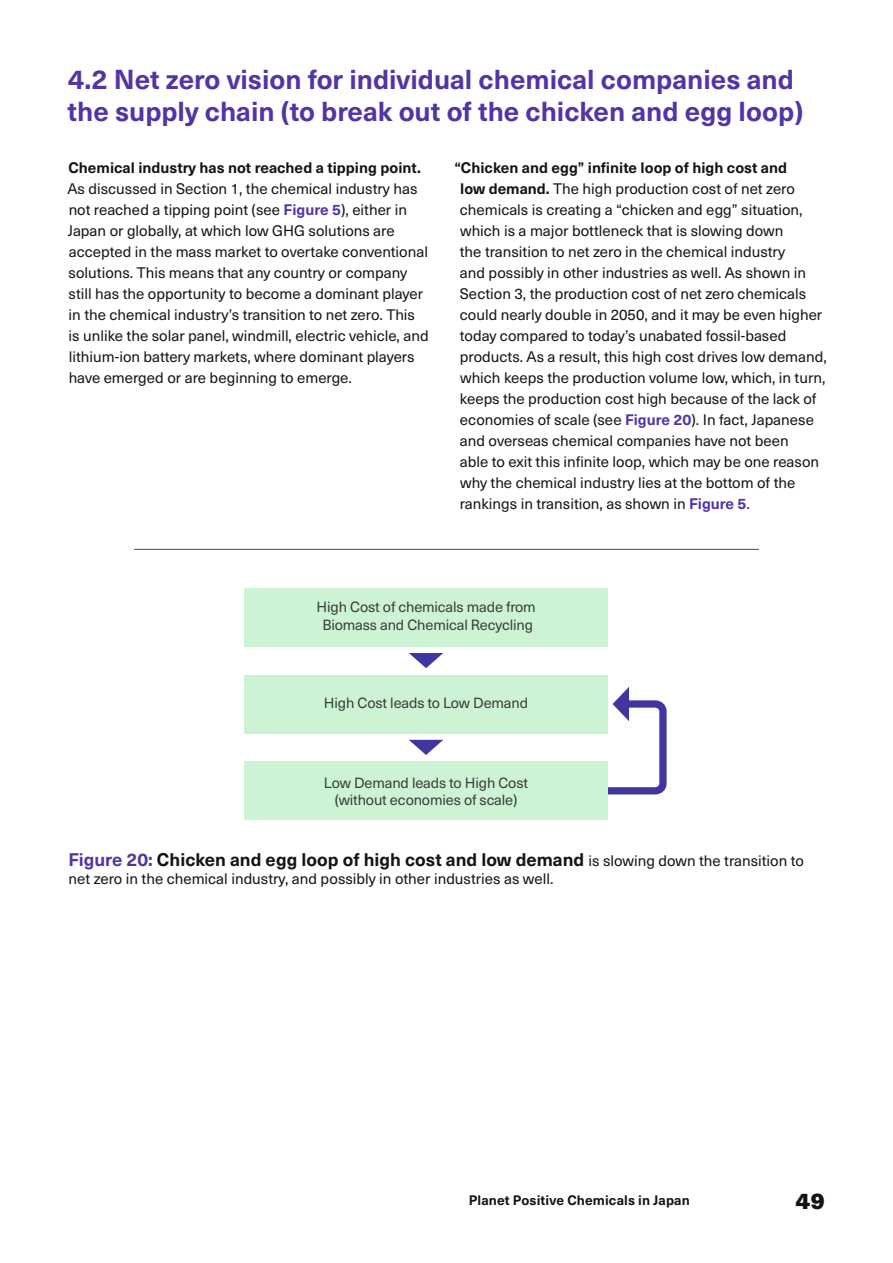
<style>
.page{position:relative;width:893px;height:1263px;background:#fff}
.page>*{position:absolute;margin:0;border:0;box-sizing:border-box;transform-origin:0 0}
.t1{font:700 27px/32.4px "Neue Haas Unica W1 G";color:#5234a6}
.t2{font:900 22.5px "Neue Haas Unica W1 G";color:#141414}
.t3{font:700 18px "Neue Haas Unica W1 G";color:#141414}
.t4{font:15px/21px "Neue Haas Unica W1 G";color:#141414}
.t5{font:700 15px "Neue Haas Unica W1 G";color:#141414}
.t6{font:14.55px/17.4px "Neue Haas Unica W1 G";letter-spacing:-.01em;color:#3c3c3b;text-align:center}
.t7{font:700 13.5px "Neue Haas Unica W1 G";letter-spacing:.005em;color:#141414}
.s1{font-weight:700;color:#5234a6}
.s2{font-weight:700}
.s3{color:#5234a6}
.s4{font-weight:400;font-size:15px}
</style>
<div class="page">
<div style="left:244px;top:588px;width:364px;height:58px;background:#ccf3d4"></div>
<div style="left:244px;top:675px;width:364px;height:58px;background:#ccf3d4"></div>
<div style="left:244px;top:762px;width:364px;height:58px;background:#ccf3d4"></div>
<svg style="left:409px;top:653px;width:34px;height:15px"></svg>
<svg style="left:409px;top:740px;width:34px;height:15px"></svg>
<svg style="left:586px;top:687px;width:81px;height:108px"></svg>
<hr style="left:134px;top:549px;width:625px;height:1px;background:#5234a6">
<h1 class="t1" style="left:67px;top:61px;width:737px">4.2 Net zero vision for individual chemical companies and the supply chain (to break out of the chicken and egg loop)</h1>
<p class="t5" style="left:68px;top:156px;width:354px">Chemical industry has not reached a tipping point.</p>
<p class="t4" style="left:68px;top:177px;width:363px">As discussed in Section 1, the chemical industry has not reached a tipping point (see <span class="s1">Figure 5</span>), either in Japan or globally, at which low GHG solutions are accepted in the mass market to overtake conventional solutions. This means that any country or company still has the opportunity to become a dominant player in the chemical industry’s transition to net zero. This is unlike the solar panel, windmill, electric vehicle, and lithium-ion battery markets, where dominant players have emerged or are beginning to emerge.</p>
<p class="t4" style="left:460px;top:156px;width:369px;text-indent:-5px"><span class="s2">“Chicken and egg” infinite loop of high cost and<br>low demand.</span> The high production cost of net zero chemicals is creating a “chicken and egg” situation, which is a major bottleneck that is slowing down<br>the transition to net zero in the chemical industry<br>and possibly in other industries as well. As shown in Section 3, the production cost of net zero chemicals could nearly double in 2050, and it may be even higher today compared to today’s unabated fossil-based products. As a result, this high cost drives low demand, which keeps the production volume low, which, in turn, keeps the production cost high because of the lack of economies of scale (see <span class="s1">Figure 20</span>). In fact, Japanese and overseas chemical companies have not been<br>able to exit this infinite loop, which may be one reason why the chemical industry lies at the bottom of the rankings in transition, as shown in <span class="s1">Figure 5</span>.</p>
<p class="t6" style="left:317px;top:598px;width:221px">High Cost of chemicals made from<br>Biomass and Chemical Recycling</p>
<p class="t6" style="left:324px;top:693px;width:206px">High Cost leads to Low Demand</p>
<p class="t6" style="left:324px;top:773px;width:206px">Low Demand leads to High Cost (without economies of scale)</p>
<p class="t3" style="left:68px;top:845px;width:737px"><span class="s3">Figure 20:</span> Chicken and egg loop of high cost and low demand <span class="s4">is slowing down the transition to</span></p>
<p class="t4" style="left:69px;top:867px;width:486px">net zero in the chemical industry, and possibly in other industries as well.</p>
<p class="t7" style="left:469px;top:1190px;width:222px">Planet Positive Chemicals in Japan</p>
<h2 class="t2" style="left:796px;top:1183px;width:30px">49</h2>
</div>
